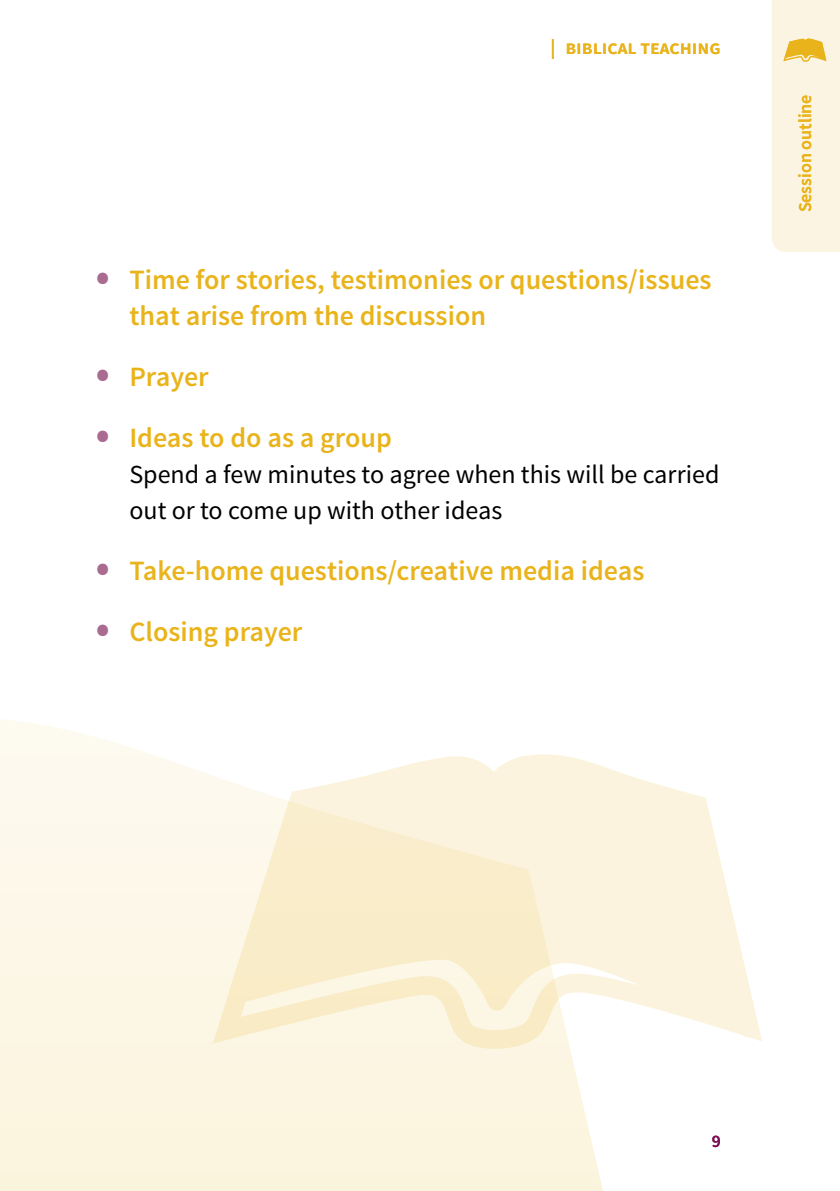
<style>
.page{position:relative;width:840px;height:1191px;background:#fff}
.page>*{position:absolute;margin:0;border:0;box-sizing:border-box;transform-origin:0 0}
.t1{font:600 28px/36px "Source Sans Pro";color:#e9b41b}
.t2{font:26px/36px "Source Sans Pro";color:#000}
.t3{font:600 20px "Source Sans Pro";color:#e9b41b}
.t4{font:600 18px "Source Sans Pro";color:#e9b41b}
.t5{font:600 17.6px "Source Sans Pro";color:#7c0f55}
.s1{font-weight:400;font-size:48px;color:#a96b90}
</style>
<div class="page">
<div style="left:772px;top:0;width:67px;height:252px;background:#fcf4e2"></div>
<svg style="left:728px;top:895px;width:34px;height:146px"></svg>
<svg style="left:0;top:720px;width:728px;height:471px"></svg>
<p class="t3" style="left:550px;top:34px;width:172px">| biblical teaching</p>
<p class="t1" style="left:129px;top:262px;width:583px;text-indent:-34px"><span class="s1">•</span> Time for stories, testimonies or questions/issues that arise from the discussion</p>
<p class="t1" style="left:95px;top:359px;width:115px"><span class="s1">•</span> Prayer</p>
<p class="t1" style="left:95px;top:420px;width:298px"><span class="s1">•</span> Ideas to do as a group</p>
<p class="t2" style="left:129px;top:457px;width:591px">Spend a few minutes to agree when this will be carried out or to come up with other ideas</p>
<p class="t1" style="left:95px;top:553px;width:550px"><span class="s1">•</span> Take-home questions/creative media ideas</p>
<p class="t1" style="left:95px;top:614px;width:208px"><span class="s1">•</span> Closing prayer</p>
<p class="t4" style="left:793px;top:212px;width:120px;rotate:-90deg">Session outline</p>
<p class="t5" style="left:711px;top:1130px;width:11px">9</p>
</div>
